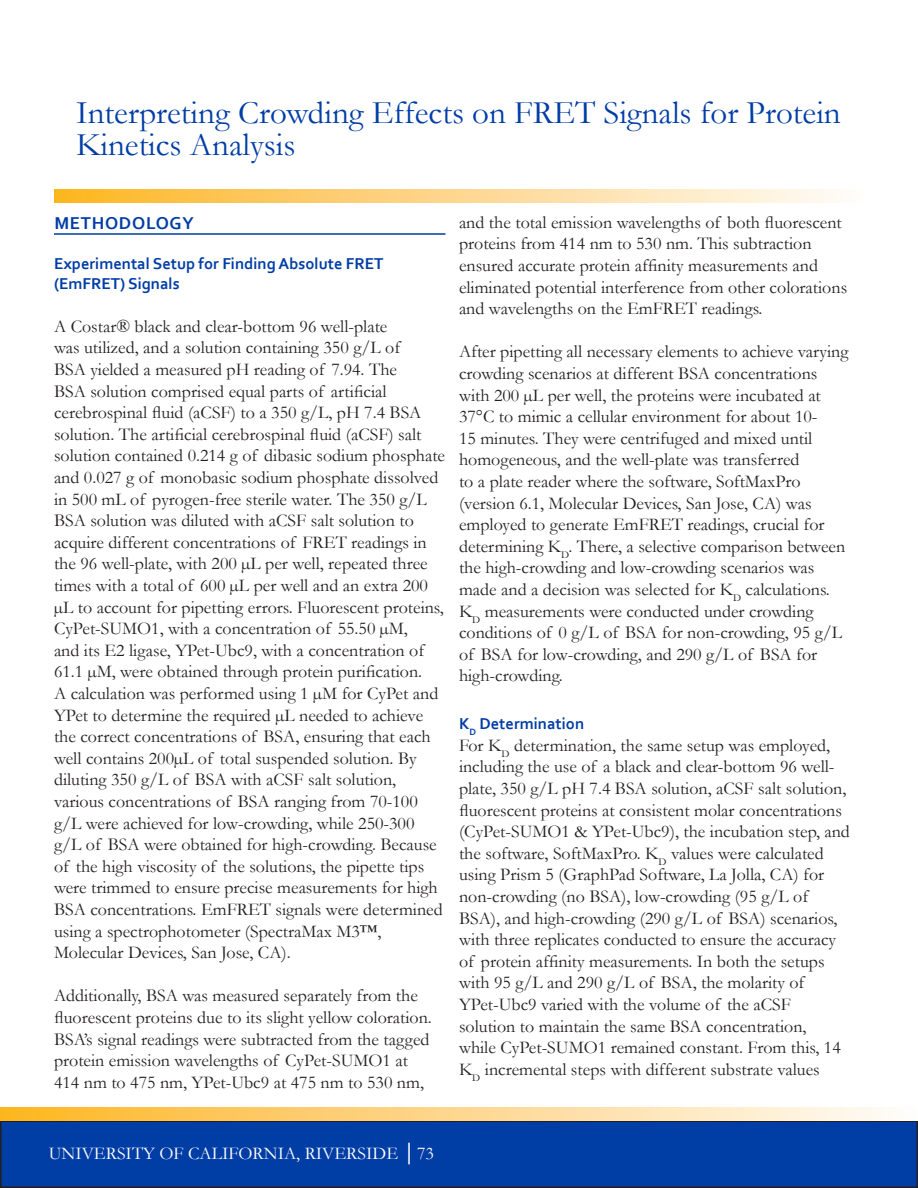
<style>
.page{position:relative;width:918px;height:1188px;background:#fff}
.page>*{position:absolute;margin:0;border:0;box-sizing:border-box;transform-origin:0 0}
.Figure-Table_Styles{font:33px/31.5px "Garamond";color:#003da5}
.Normal_Paragraph_Text_2{font:18px/21.6px "Garamond";color:#231f20}
.t1{font:18px "Garamond";color:#fff}
.Section_Headers{font:700 18px "Corbel";letter-spacing:.04em;color:#003da5}
.Sub-Section_Headers{font:700 16.5px/19.5px "Corbel";color:#003da5}
</style>
<div class="page">
<div style="left:1px;top:1121px;width:916px;height:66px;background:#003da5"></div>
<div style="left:0;top:1120px;width:918px;height:68px;border:2px solid #231f20"></div>
<svg style="left:917px;top:1120px;width:1px;height:68px"></svg>
<svg style="left:54px;top:189px;width:783px;height:13px;background:#fdd78b"></svg>
<svg style="left:0;top:1107px;width:887px;height:13px;background:#fdd78b"></svg>
<hr style="left:54px;top:233px;width:392px;height:2px;background:#003da5">
<p class="Figure-Table_Styles" style="left:76px;top:96px;width:766px">Interpreting Crowding Effects on FRET Signals for Protein<br>Kinetics Analysis</p>
<p class="Section_Headers" style="left:54px;top:212px;width:141px">METHODOLOGY</p>
<p class="Sub-Section_Headers" style="left:54px;top:254px;width:331px">Experimental Setup for Finding Absolute FRET (EmFRET) Signals</p>
<p class="Normal_Paragraph_Text_2" style="left:54px;top:315px;width:393px">A Costar® black and clear-bottom 96 well-plate<br>was utilized, and a solution containing 350 g/L of<br>BSA yielded a measured pH reading of 7.94. The<br>BSA solution comprised equal parts of artificial cerebrospinal fluid (aCSF) to a 350 g/L, pH 7.4 BSA solution. The artificial cerebrospinal fluid (aCSF) salt solution contained 0.214 g of dibasic sodium phosphate and 0.027 g of monobasic sodium phosphate dissolved in 500 mL of pyrogen-free sterile water. The 350 g/L BSA solution was diluted with aCSF salt solution to acquire different concentrations of FRET readings in the 96 well-plate, with 200 µL per well, repeated three times with a total of 600 µL per well and an extra 200 µL to account for pipetting errors. Fluorescent proteins, CyPet-SUMO1, with a concentration of 55.50 µM,<br>and its E2 ligase, YPet-Ubc9, with a concentration of 61.1 µM, were obtained through protein purification.<br>A calculation was performed using 1 µM for CyPet and YPet to determine the required µL needed to achieve the correct concentrations of BSA, ensuring that each well contains 200µL of total suspended solution. By diluting 350 g/L of BSA with aCSF salt solution, various concentrations of BSA ranging from 70-100 g/L were achieved for low-crowding, while 250-300 g/L of BSA were obtained for high-crowding. Because of the high viscosity of the solutions, the pipette tips were trimmed to ensure precise measurements for high BSA concentrations. EmFRET signals were determined using a spectrophotometer (SpectraMax M3™, Molecular Devices, San Jose, CA).</p>
<p class="Normal_Paragraph_Text_2" style="left:54px;top:985px;width:379px">Additionally, BSA was measured separately from the fluorescent proteins due to its slight yellow coloration.<br>BSA’s signal readings were subtracted from the tagged protein emission wavelengths of CyPet-SUMO1 at 414 nm to 475 nm, YPet-Ubc9 at 475 nm to 530 nm,</p>
<p class="Normal_Paragraph_Text_2" style="left:459px;top:211px;width:390px">and the total emission wavelengths of both fluorescent proteins from 414 nm to 530 nm. This subtraction ensured accurate protein affinity measurements and eliminated potential interference from other colorations and wavelengths on the EmFRET readings.</p>
<p class="Normal_Paragraph_Text_2" style="left:459px;top:340px;width:391px">After pipetting all necessary elements to achieve varying crowding scenarios at different BSA concentrations with 200 µL per well, the proteins were incubated at 37°C to mimic a cellular environment for about 10-<br>15 minutes. They were centrifuged and mixed until homogeneous, and the well-plate was transferred<br>to a plate reader where the software, SoftMaxPro (version 6.1, Molecular Devices, San Jose, CA) was employed to generate EmFRET readings, crucial for determining K<sub>D</sub>. There, a selective comparison between the high-crowding and low-crowding scenarios was made and a decision was selected for K<sub>D</sub> calculations.<br>K<sub>D</sub> measurements were conducted under crowding conditions of 0 g/L of BSA for non-crowding, 95 g/L of BSA for low-crowding, and 290 g/L of BSA for high-crowding.</p>
<p class="Sub-Section_Headers" style="left:459px;top:714px;width:127px">K<sub>D</sub> Determination</p>
<p class="Normal_Paragraph_Text_2" style="left:459px;top:734px;width:392px">For K<sub>D</sub> determination, the same setup was employed, including the use of a black and clear-bottom 96 well&shy;plate, 350 g/L pH 7.4 BSA solution, aCSF salt solution, fluorescent proteins at consistent molar concentrations (CyPet-SUMO1 &amp; YPet-Ubc9), the incubation step, and the software, SoftMaxPro. K<sub>D</sub> values were calculated using Prism 5 (GraphPad Software, La Jolla, CA) for non-crowding (no BSA), low-crowding (95 g/L of BSA), and high-crowding (290 g/L of BSA) scenarios, with three replicates conducted to ensure the accuracy of protein affinity measurements. In both the setups with 95 g/L and 290 g/L of BSA, the molarity of YPet-Ubc9 varied with the volume of the aCSF solution to maintain the same BSA concentration,<br>while CyPet-SUMO1 remained constant. From this, 14<br>K<sub>D</sub> incremental steps with different substrate values</p>
<p class="t1" style="left:49px;top:1141px;width:387px">UNIVERSITY OF CALIFORNIA, RIVERSIDE │73</p>
</div>
